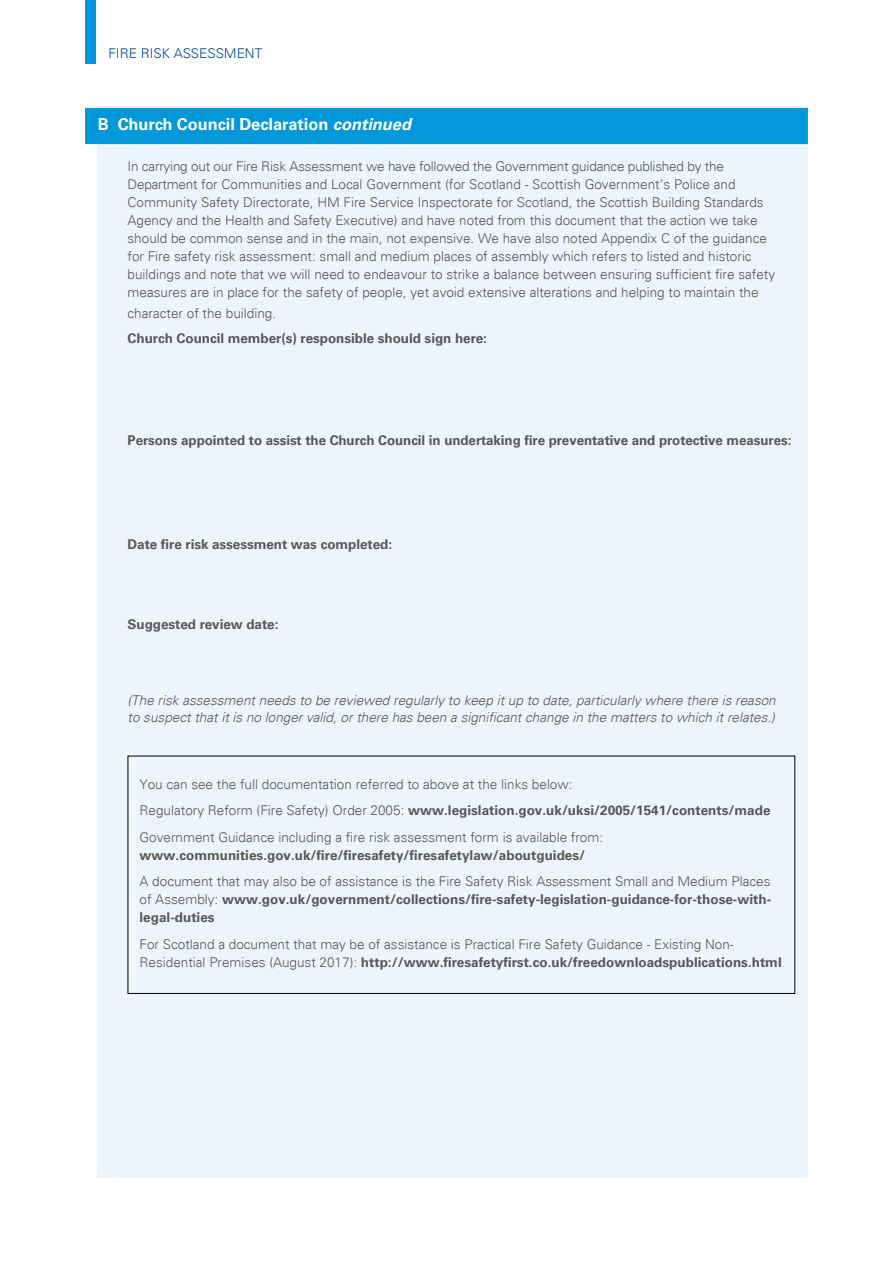
<style>
.page{position:relative;width:893px;height:1263px;background:#fff}
.page>*{position:absolute;margin:0;border:0;box-sizing:border-box;transform-origin:0 0}
.t1{font:700 16.5px "Univers";letter-spacing:-.005em;color:#fff}
.t2{font:300 13.5px/18px "Univers";color:#575756}
.t3{font:700 13.5px "Univers";letter-spacing:-.005em;color:#575756}
.t4{font:italic 300 13.5px/16.5px "Univers";color:#575756}
.t5{font:300 13.5px "Univers";color:#004b93}
.s1{font-style:italic}
.s2{font-weight:700}
</style>
<div class="page">
<div style="left:98px;top:106px;width:710px;height:1072px;background:#edf5fc"></div>
<div style="left:128px;top:756px;width:667px;height:238px;border:1px solid #000"></div>
<div style="left:85px;top:0;width:10px;height:64px;background:#0098d8"></div>
<div style="left:85px;top:108px;width:723px;height:36px;background:#0098d8"></div>
<p class="t5" style="left:108px;top:45px;width:155px">FIRE RISK ASSESSMENT</p>
<p class="t1" style="left:98px;top:115px;width:319px">B Church Council Declaration <span class="s1">continued</span></p>
<p class="t2" style="left:128px;top:157px;width:649px">In carrying out our Fire Risk Assessment we have followed the Government guidance published by the Department for Communities and Local Government (for Scotland - Scottish Government’s Police and Community Safety Directorate, HM Fire Service Inspectorate for Scotland, the Scottish Building Standards Agency and the Health and Safety Executive) and have noted from this document that the action we take should be common sense and in the main, not expensive. We have also noted Appendix C of the guidance for Fire safety risk assessment: small and medium places of assembly which refers to listed and historic buildings and note that we will need to endeavour to strike a balance between ensuring sufficient fire safety measures are in place for the safety of people, yet avoid extensive alterations and helping to maintain the</p>
<p class="t2" style="left:128px;top:304px;width:150px">character of the building.</p>
<p class="t3" style="left:128px;top:331px;width:361px">Church Council member(s) responsible should sign here:</p>
<p class="t3" style="left:128px;top:433px;width:665px">Persons appointed to assist the Church Council in undertaking fire preventative and protective measures:</p>
<p class="t3" style="left:128px;top:537px;width:266px">Date fire risk assessment was completed:</p>
<p class="t3" style="left:128px;top:616px;width:152px">Suggested review date:</p>
<p class="t4" style="left:128px;top:692px;width:653px">(The risk assessmentneeds to be reviewed regularly to keep itup to date,particularly where there is reason to suspectthatitis no longervalid,orthere has been a significantchange in the matters to which itrelates.)</p>
<p class="t2" style="left:140px;top:771px;width:632px;line-height:26.5px">You can see the full documentation referred to above at the links below:<br>Regulatory Reform (Fire Safety) Order 2005: <span class="s2">www.legislation.gov.uk/uksi/2005/1541/contents/made<br></span>Government Guidance including a fire risk assessment form is available from:</p>
<p class="t3" style="left:140px;top:847px;width:447px">www.communities.gov.uk/fire/firesafety/firesafetylaw/aboutguides/</p>
<p class="t2" style="left:140px;top:872px;width:633px;text-align:justify">A document that may also be of assistance is the Fire Safety Risk Assessment Small and Medium Places of Assembly: <span class="s2">www.gov.uk/government/collections/fire-safety-legislation-guidance-for-those-with&shy;legal-duties</span></p>
<p class="t2" style="left:140px;top:935px;width:644px">For Scotland a document that may be of assistance is Practical Fire Safety Guidance - Existing Non-<br>Residential Premises (August 2017): <span class="s2">http://www.firesafetyfirst.co.uk/freedownloadspublications.html</span></p>
</div>
